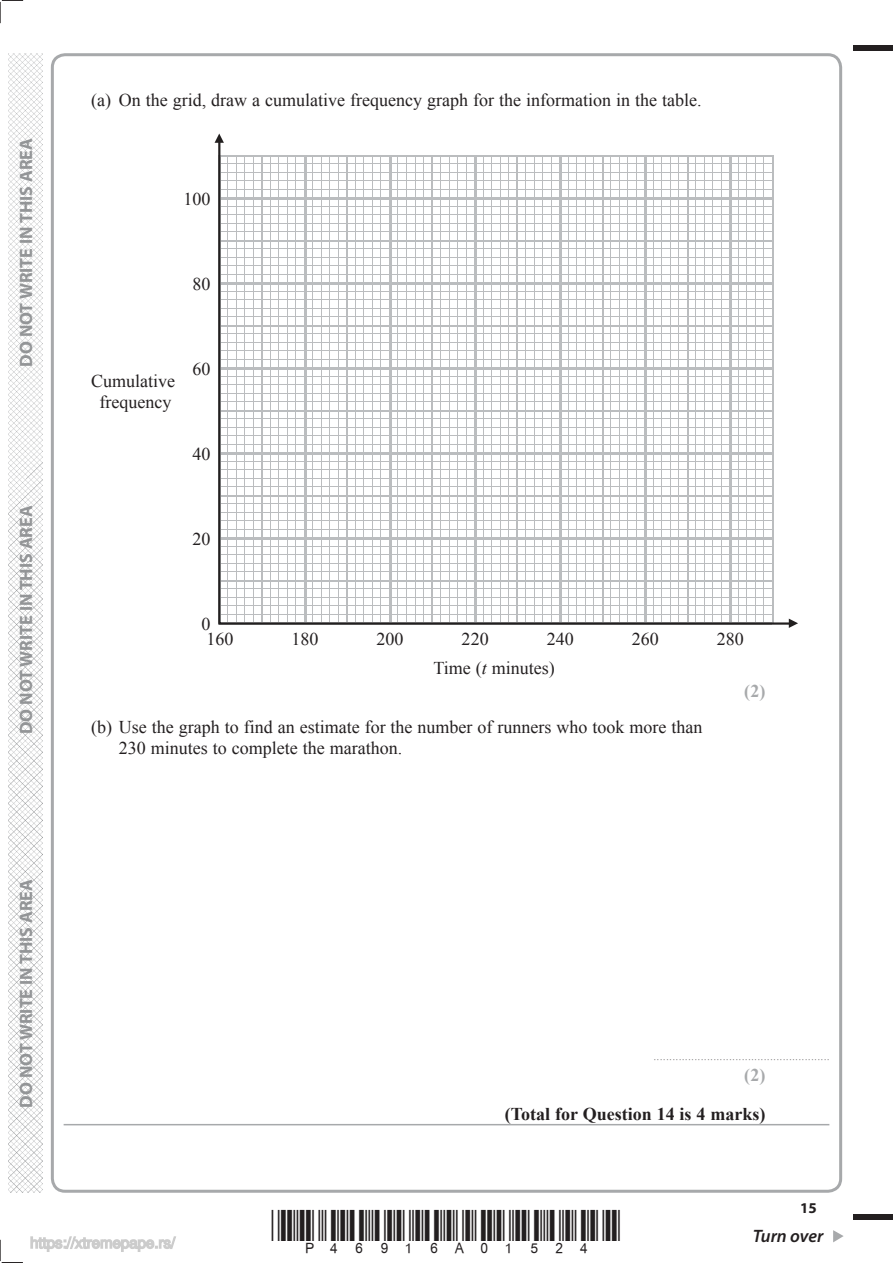
<style>
.page{position:relative;width:893px;height:1263px;background:#fff}
.page>*{position:absolute;margin:0;border:0;box-sizing:border-box;transform-origin:0 0}
.t1{font:18px/21px "Times New Roman";color:#231f20}
.t2{font:700 18px "Myriad Pro";color:#939597}
.t3{font:700 18px "Times New Roman";color:#231f20}
.t4{font:italic 600 18px "Myriad Pro";letter-spacing:-.005em;color:#231f20}
.t5{font:700 18px "Times New Roman";color:#a7a9ab}
.t6{font:700 15px "Myriad Pro";color:#231f20}
.t7{font:9px "Times New Roman";color:#231f20}
.s1{font-style:italic}
</style>
<div class="page">
<div style="left:853px;top:45px;width:39px;height:5px;background:#231f20"></div>
<div style="left:853px;top:1214px;width:39px;height:6px;background:#231f20"></div>
<svg style="left:833px;top:1230px;width:10px;height:12px"></svg>
<svg style="left:0;top:0;width:23px;height:23px"></svg>
<svg style="left:0;top:1240px;width:23px;height:23px"></svg>
<img style="left:8px;top:53px;width:34px;height:1140px">
<hr style="left:64px;top:1124px;width:765px;height:1px;background:#a7a9ab">
<svg style="left:218px;top:143px;width:572px;height:482px"></svg>
<svg style="left:788px;top:619px;width:10px;height:9px"></svg>
<svg style="left:214px;top:134px;width:10px;height:9px"></svg>
<svg style="left:30px;top:1236px;width:146px;height:16px"></svg>
<p class="t2" style="left:19px;top:367px;width:230px;rotate:-90deg">DO NOT WRITE IN THIS AREA</p>
<p class="t2" style="left:19px;top:734px;width:230px;rotate:-90deg">DO NOT WRITE IN THIS AREA</p>
<p class="t2" style="left:19px;top:1108px;width:230px;rotate:-90deg">DO NOT WRITE IN THIS AREA</p>
<p class="t1" style="left:91px;top:91px;width:611px">(a) On the grid, draw a cumulative frequency graph for the information in the table.</p>
<p class="t1" style="left:184px;top:190px;width:29px">100</p>
<p class="t1" style="left:193px;top:275px;width:19px">80</p>
<p class="t1" style="left:91px;top:372px;width:86px;text-align:center">Cumulative frequency</p>
<p class="t1" style="left:193px;top:360px;width:19px">60</p>
<p class="t1" style="left:193px;top:445px;width:19px">40</p>
<p class="t1" style="left:193px;top:530px;width:19px">20</p>
<p class="t1" style="left:202px;top:618px;width:33px;line-height:15.6px">0<br>160</p>
<p class="t1" style="left:291px;top:630px;width:28px">180</p>
<p class="t1" style="left:376px;top:630px;width:28px">200</p>
<p class="t1" style="left:461px;top:630px;width:28px">220</p>
<p class="t1" style="left:546px;top:630px;width:28px">240</p>
<p class="t1" style="left:631px;top:630px;width:28px">260</p>
<p class="t1" style="left:716px;top:630px;width:28px">280</p>
<p class="t1" style="left:433px;top:659px;width:123px">Time (<span class="s1">t</span> minutes)</p>
<p class="t5" style="left:744px;top:685px;width:23px">(2)</p>
<p class="t1" style="left:119px;top:718px;width:585px;text-indent:-28px">(b) Use the graph to find an estimate for the number of runners who took more than<br>230 minutes to complete the marathon.</p>
<p class="t7" style="left:653px;top:1053px;width:177px">........................................................</p>
<p class="t5" style="left:744px;top:1069px;width:23px">(2)</p>
<p class="t3" style="left:504px;top:1107px;width:262px">(Total for Question 14 is 4 marks)</p>
<p class="t6" style="left:800px;top:1202px;width:18px">15</p>
<p class="t4" style="left:752px;top:1226px;width:72px">Turn over</p>
</div>
